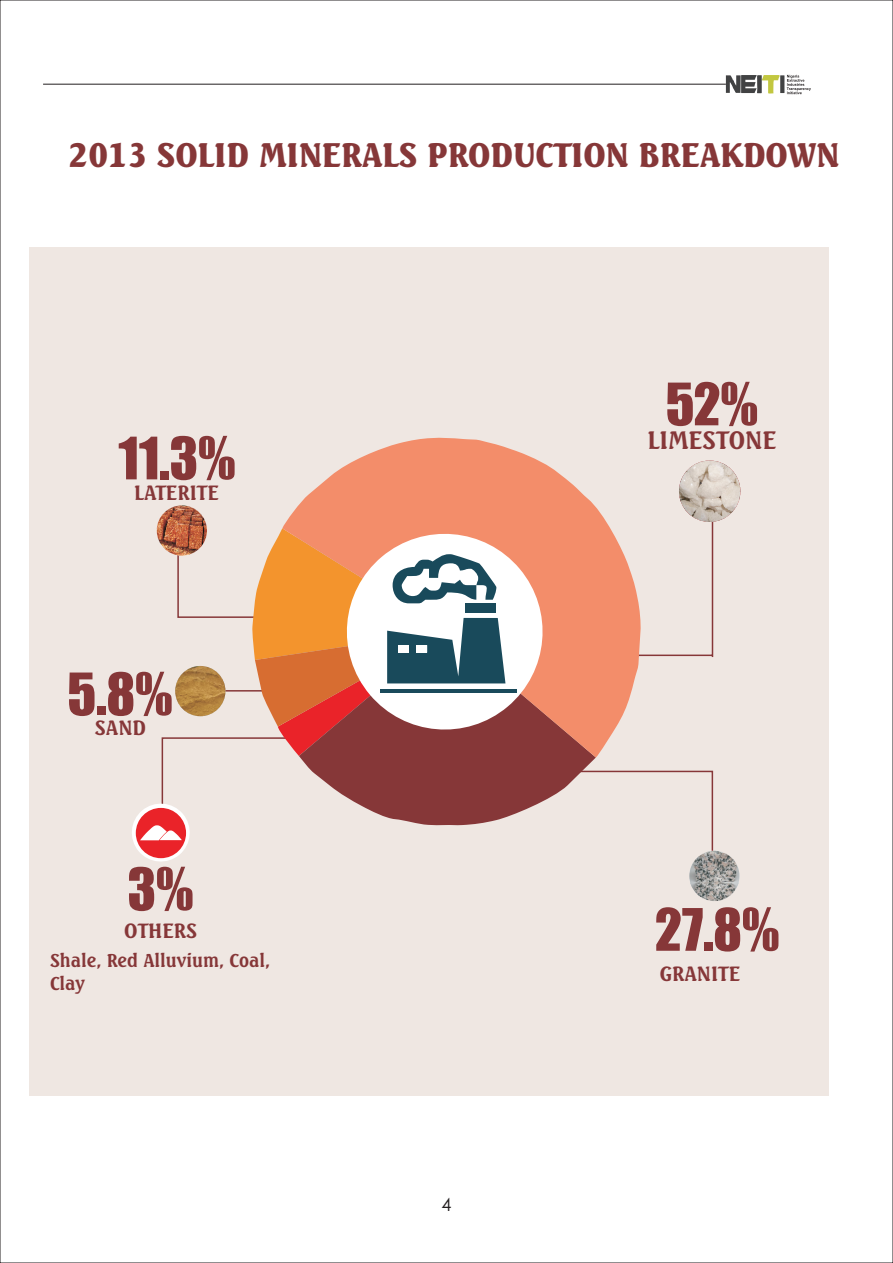
<style>
.page{position:relative;width:893px;height:1263px;background:#fff}
.page>*{position:absolute;margin:0;border:0;box-sizing:border-box;transform-origin:0 0}
.t1{font:54px "Impact";color:#863738}
.t2{font:800 33px "Seagull BT";letter-spacing:-.005em;color:#863738}
.t3{font:300 24.45px "Seagull BT";color:#863738}
.t4{font:300 19.95px "Seagull BT";color:#863738}
.t5{font:300 18px/22.5px "Seagull BT";color:#863738}
.t6{font:18px "Century Gothic";color:#231f20}
</style>
<div class="page">
<hr style="left:712px;top:510px;width:1px;height:147px;background:#863738">
<hr style="left:603px;top:654px;width:109px;height:2px;background:#863738">
<img style="left:157px;top:505px;width:50px;height:51px;border-radius:50%">
<img style="left:679px;top:460px;width:61px;height:62px;border-radius:50%">
<img style="left:689px;top:851px;width:50px;height:31px">
<img style="left:689px;top:882px;width:50px;height:19px">
<div style="left:247px;top:432px;width:399px;height:399px;background:#efe7e2"></div>
<svg style="left:505px;top:757px;width:91px;height:68px;background:#9e605f"></svg>
<svg style="left:282px;top:437px;width:359px;height:320px;background:#eea38a"></svg>
<svg style="left:335px;top:522px;width:219px;height:219px;fill:#f38d6a"></svg>
<svg style="left:128px;top:528px;width:377px;height:337px;background:#d1aea0"></svg>
<div style="left:398px;top:645px;width:11px;height:7px;background:#fff"></div>
<div style="left:416px;top:645px;width:11px;height:7px;background:#fff"></div>
<hr style="left:380px;top:689px;width:136px;height:3px;background:#194a5b">
<svg style="left:551px;top:770px;width:163px;height:82px;background:#e8dcd7"></svg>
<hr style="left:43px;top:84px;width:683px;height:1px;background:#231f20">
<svg style="left:726px;top:75px;width:85px;height:19px"></svg>
<p class="t2" style="left:69px;top:142px;width:772px">2013 SOLID MINERALS PRODUCTION BREAKDOWN</p>
<h1 class="t1" style="left:118px;top:437px;width:119px">11.3%</h1>
<p class="t4" style="left:134px;top:484px;width:86px">LATERITE</p>
<h1 class="t1" style="left:67px;top:672px;width:107px">5.8%</h1>
<p class="t4" style="left:95px;top:720px;width:53px">SAND</p>
<h1 class="t1" style="left:127px;top:867px;width:68px">3%</h1>
<p class="t4" style="left:124px;top:922px;width:74px">OTHERS</p>
<p class="t5" style="left:50px;top:951px;width:222px">Shale, Red Alluvium, Coal,<br>Clay</p>
<p class="t6" style="left:441px;top:1197px;width:11px">4</p>
<h1 class="t1" style="left:666px;top:383px;width:94px">52%</h1>
<p class="t3" style="left:647px;top:431px;width:131px">LIMESTONE</p>
<h1 class="t1" style="left:655px;top:908px;width:126px">27.8%</h1>
<p class="t4" style="left:660px;top:966px;width:82px">GRANITE</p>
</div>
